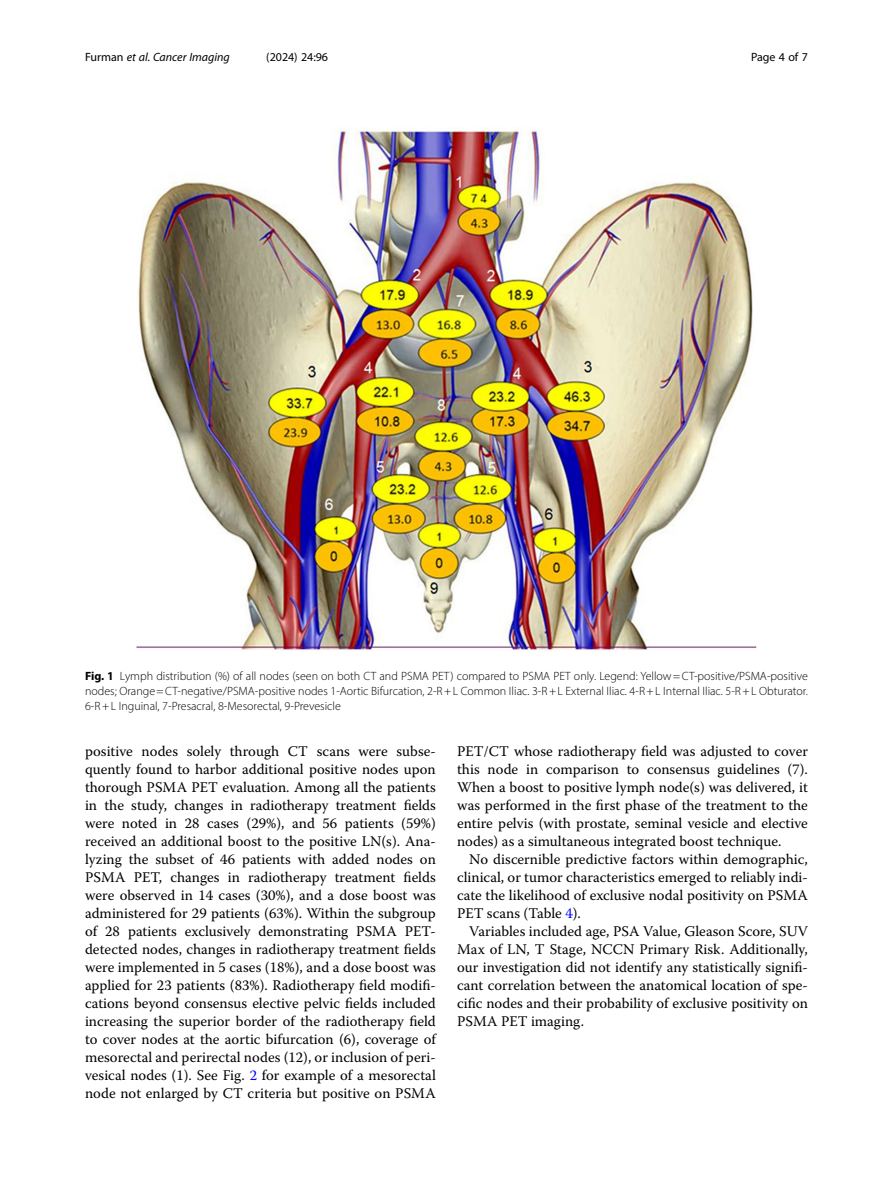
<style>
.page{position:relative;width:893px;height:1191px;background:#fff}
.page>*{position:absolute;margin:0;border:0;box-sizing:border-box;transform-origin:0 0}
.Body_Text_Indent{font:14.7px/18px "Warnock Pro";color:#000;text-align:justify}
.Figure_Caption{font:300 12px/15px "Myriad Pro";color:#000;text-align:justify}
.t1{font:italic 12px "Myriad Pro";color:#000}
.t2{font:12px "Myriad Pro";color:#000}
.s1{font-style:normal}
.s2{font-weight:700}
.s3{color:#00f}
</style>
<div class="page">
<img style="left:136px;top:129px;width:621px;height:522px">
<p class="t1" style="left:85px;top:50px;width:146px"><span class="s1">Furman</span> et al. Cancer Imaging</p>
<p class="t2" style="left:266px;top:50px;width:63px">(2024) 24:96</p>
<p class="t2" style="left:751px;top:50px;width:58px">Page 4 of 7</p>
<p class="Figure_Caption" style="left:85px;top:668px;width:724px"><span class="s2">Fig. 1</span> Lymph distribution (%) of all nodes (seen on both CT and PSMA PET) compared to PSMA PET only. Legend: Yellow=CT-positive/PSMA-positive nodes; Orange=CT-negative/PSMA-positive nodes 1-Aortic Bifurcation, 2-R+L Common Iliac. 3-R+L External Iliac. 4-R+L Internal Iliac. 5-R+L Obturator.<br>6-R+L Inguinal, 7-Presacral, 8-Mesorectal, 9-Prevesicle</p>
<p class="Body_Text_Indent" style="left:85px;top:742px;width:352px">positive nodes solely through CT scans were subse&shy;quently found to harbor additional positive nodes upon thorough PSMA PET evaluation. Among all the patients in the study, changes in radiotherapy treatment fields were noted in 28 cases (29%), and 56 patients (59%) received an additional boost to the positive LN(s). Ana&shy;lyzing the subset of 46 patients with added nodes on PSMA PET, changes in radiotherapy treatment fields were observed in 14 cases (30%), and a dose boost was administered for 29 patients (63%). Within the subgroup of 28 patients exclusively demonstrating PSMA PET&shy;detected nodes, changes in radiotherapy treatment fields were implemented in 5 cases (18%), and a dose boost was applied for 23 patients (83%). Radiotherapy field modifi&shy;cations beyond consensus elective pelvic fields included increasing the superior border of the radiotherapy field to cover nodes at the aortic bifurcation (6), coverage of mesorectal and perirectal nodes (12), or inclusion of peri&shy;vesical nodes (1). See Fig. <span class="s3">2</span> for example of a mesorectal node not enlarged by CT criteria but positive on PSMA</p>
<p class="Body_Text_Indent" style="left:457px;top:742px;width:352px">PET/CT whose radiotherapy field was adjusted to cover this node in comparison to consensus guidelines (7).<br>When a boost to positive lymph node(s) was delivered, it was performed in the first phase of the treatment to the entire pelvis (with prostate, seminal vesicle and elective nodes) as a simultaneous integrated boost technique.</p>
<p class="Body_Text_Indent" style="left:457px;top:850px;width:352px;text-indent:12px">No discernible predictive factors within demographic, clinical, or tumor characteristics emerged to reliably indi&shy;cate the likelihood of exclusive nodal positivity on PSMA PET scans (Table <span class="s3">4</span>).</p>
<p class="Body_Text_Indent" style="left:457px;top:922px;width:352px;text-indent:12px">Variables included age, PSA Value, Gleason Score, SUV Max of LN, T Stage, NCCN Primary Risk. Additionally, our investigation did not identify any statistically signifi&shy;cant correlation between the anatomical location of spe&shy;cific nodes and their probability of exclusive positivity on PSMA PET imaging.</p>
</div>
